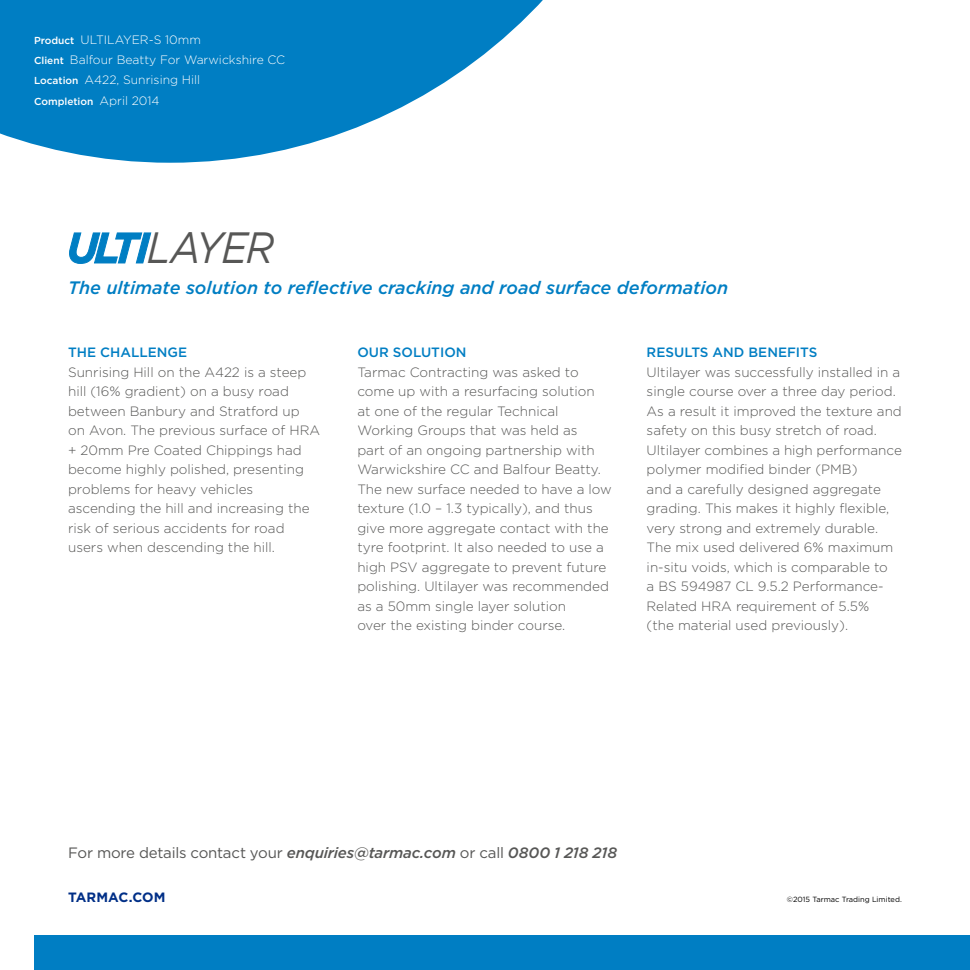
<style>
.page{position:relative;width:970px;height:970px;background:#fff}
.page>*{position:absolute;margin:0;border:0;box-sizing:border-box;transform-origin:0 0}
.t1{font:italic 43.8px "Gotham";letter-spacing:-.03em;color:#575756;scale:.9 1}
.t2{font:italic 500 18px "Gotham";color:#007ec3}
.t3{font:15px "Gotham";letter-spacing:-.015em;color:#575756}
.t4{font:300 13.5px/19.5px "Gotham";color:#575756}
.t5{font:500 13.5px "Gotham";color:#007ec3}
.t6{font:700 13.5px "Gotham";letter-spacing:.005em;color:#002f87}
.t7{font:300 12.15px/20.2px "Gotham";color:#fff}
.t8{font:500 10.2px "Gotham";color:#fff}
.t9{font:7.5px "Gotham";color:#000}
.s1{font-weight:500;font-size:10.2px}
.s2{font-weight:300;font-size:12.15px}
.s3{font-weight:500;font-style:italic}
</style>
<div class="page">
<svg style="left:0;top:0;width:543px;height:163px;fill:#007ec3"></svg>
<div style="left:34px;top:935px;width:935px;height:34px;background:#007ec3"></div>
<svg style="left:69px;top:232px;width:82px;height:32px"></svg>
<p class="t7" style="left:34px;top:29px;width:253px"><span class="s1">Product</span> ULTILAYER-S 10mm<br><span class="s1">Client</span> Balfour Beatty For Warwickshire CC<br><span class="s1">Location</span> A422, Sunrising Hill</p>
<p class="t8" style="left:34px;top:95px;width:127px">Completion <span class="s2">April 2014</span></p>
<h1 class="t1" style="left:147px;top:220px;width:143px">LAYER</h1>
<h2 class="t2" style="left:68px;top:275px;width:661px">The ultimate solution to reflective cracking and road surface deformation</h2>
<p class="t5" style="left:68px;top:345px;width:121px">THE CHALLENGE</p>
<p class="t4" style="left:68px;top:362px;width:253px">Sunrising Hill on the A422 is a steep hill (16% gradient) on a busy road between Banbury and Stratford up<br>on Avon. The previous surface of HRA + 20mm Pre Coated Chippings had become highly polished, presenting problems for heavy vehicles ascending the hill and increasing the risk of serious accidents for road users when descending the hill.</p>
<p class="t5" style="left:357px;top:345px;width:111px">OUR SOLUTION</p>
<p class="t4" style="left:357px;top:362px;width:256px">Tarmac Contracting was asked to come up with a resurfacing solution<br>at one of the regular Technical Working Groups that was held as<br>part of an ongoing partnership with Warwickshire CC and Balfour Beatty.<br>The new surface needed to have a low texture (1.0 – 1.3 typically), and thus give more aggregate contact with the tyre footprint. It also needed to use a high PSV aggregate to prevent future polishing. Ultilayer was recommended as a 50mm single layer solution<br>over the existing binder course.</p>
<p class="t5" style="left:646px;top:345px;width:172px">RESULTS AND BENEFITS</p>
<p class="t4" style="left:646px;top:362px;width:257px">Ultilayer was successfully installed in a single course over a three day period.<br>As a result it improved the texture and safety on this busy stretch of road.<br>Ultilayer combines a high performance polymer modified binder (PMB)<br>and a carefully designed aggregate grading. This makes it highly flexible, very strong and extremely durable.<br>The mix used delivered 6% maximum in-situ voids, which is comparable to<br>a BS 594987 CL 9.5.2 Performance-Related HRA requirement of 5.5%<br>(the material used previously).</p>
<p class="t3" style="left:68px;top:842px;width:550px">For more details contact your <span class="s3">enquiries@tarmac.com</span> or call <span class="s3">0800 1 218 218</span></p>
<p class="t6" style="left:68px;top:888px;width:99px">TARMAC.COM</p>
<p class="t9" style="left:786px;top:894px;width:116px">©2015 Tarmac Trading Limited.</p>
</div>
